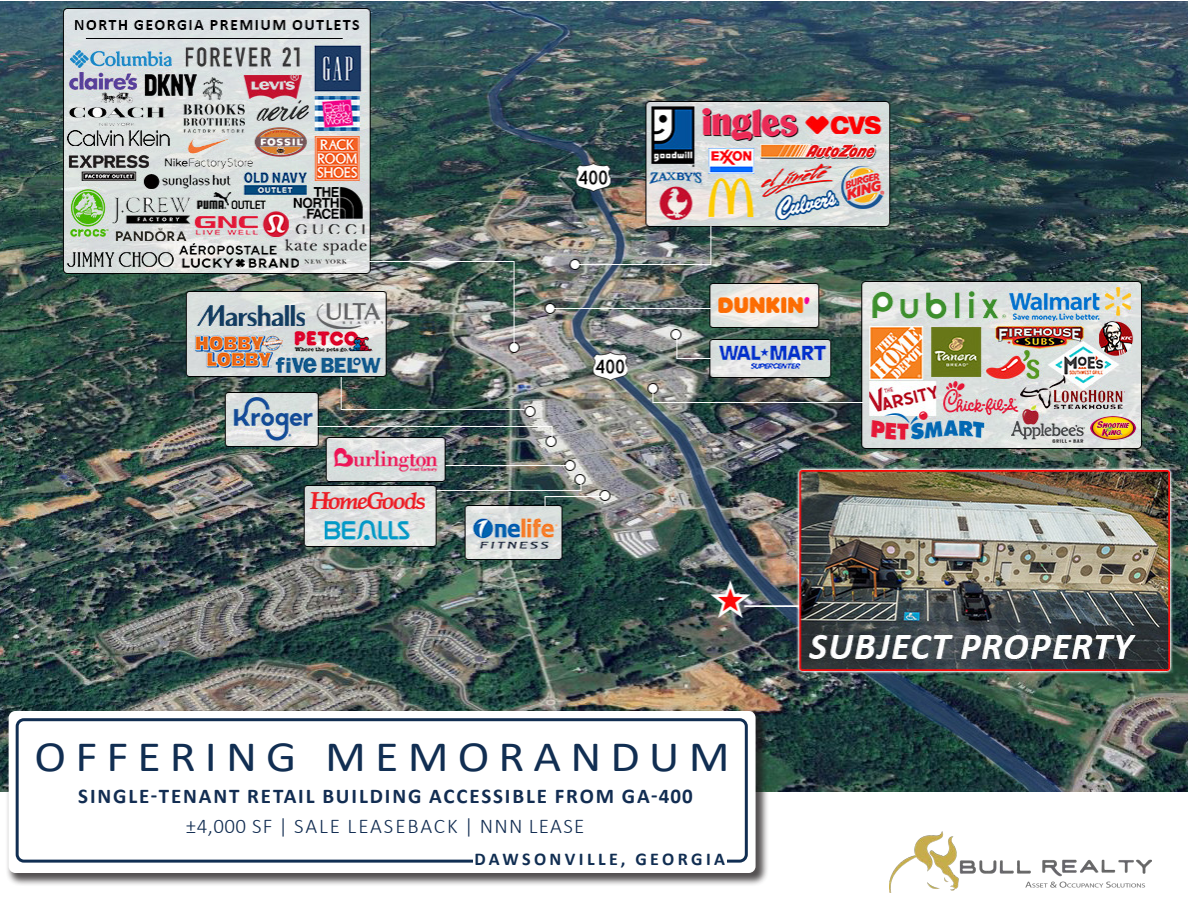
<style>
.page{position:relative;width:1188px;height:918px;background:#fff}
.page>*{position:absolute;margin:0;border:0;box-sizing:border-box;transform-origin:0 0}
.t1{font:43.5px "Calibri";letter-spacing:.19em;color:#112e52;scale:1.1 1}
.t2{font:700 21px "Calibri";letter-spacing:.09em;color:#122d52}
.t3{font:300 21px "Calibri";letter-spacing:.08em;color:#122d52}
.t4{font:700 18px "Calibri";letter-spacing:.19em;color:#112e52}
</style>
<div class="page">
<img style="left:0;top:2px;width:1188px;height:790px">
<div style="left:6px;top:708px;width:763px;height:179px;background:#231f20;opacity:.78"></div>
<div style="left:9px;top:711px;width:747px;height:162px;background:#fff;border-radius:7px"></div>
<div style="left:16px;top:718px;width:732px;height:145px;border:3px solid #112e52;border-radius:7px"></div>
<div style="left:473px;top:848px;width:254px;height:21px;background:#fff"></div>
<img style="left:890px;top:831px;width:261px;height:61px">
<p class="t1" style="left:35px;top:726px;width:633px">OFFERING MEMORANDUM</p>
<p class="t2" style="left:78px;top:781px;width:616px">SINGLE-TENANT RETAIL BUILDING ACCESSIBLE FROM GA-400</p>
<p class="t3" style="left:186px;top:813px;width:400px">±4,000 SF | SALE LEASEBACK | NNN LEASE</p>
<p class="t4" style="left:475px;top:847px;width:252px">DAWSONVILLE, GEORGIA</p>
</div>
